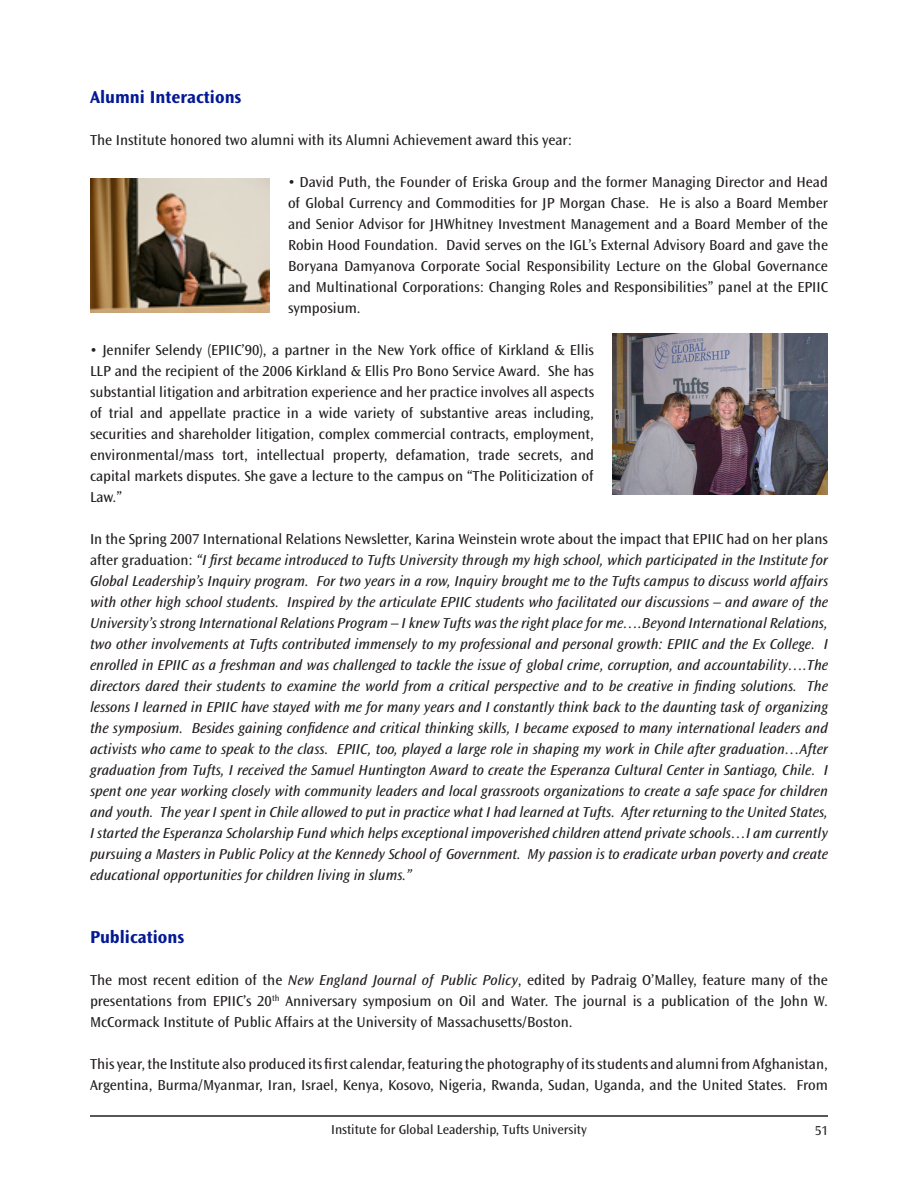
<style>
.page{position:relative;width:918px;height:1188px;background:#fff}
.page>*{position:absolute;margin:0;border:0;box-sizing:border-box;transform-origin:0 0}
.t1{font:700 18px "Ocean Sans Std";color:#031893}
.t2{font:italic 15px/21px "Ocean Sans Std";color:#231f20;text-align:justify}
.t3{font:15px/21px "Ocean Sans Std";color:#231f20;text-align:justify}
.t4{font:13.5px "Ocean Sans Std";color:#231f20}
.s1{font-style:normal}
.s2{font-style:italic}
</style>
<div class="page">
<hr style="left:90px;top:1115px;width:738px;height:2px;background:#231f20">
<img style="left:90px;top:179px;width:180px;height:134px">
<img style="left:612px;top:333px;width:216px;height:162px">
<p class="t1" style="left:90px;top:87px;width:153px">Alumni Interactions</p>
<p class="t3" style="left:90px;top:130px;width:484px">The Institute honored two alumni with its Alumni Achievement award this year:</p>
<p class="t3" style="left:288px;top:172px;width:542px">• David Puth, the Founder of Eriska Group and the former Managing Director and Head of Global Currency and Commodities for JP Morgan Chase. He is also a Board Member and Senior Advisor for JHWhitney Investment Management and a Board Member of the Robin Hood Foundation. David serves on the IGL’s External Advisory Board and gave the Boryana Damyanova Corporate Social Responsibility Lecture on the Global Governance and Multinational Corporations: Changing Roles and Responsibilities” panel at the EPIIC symposium.</p>
<p class="t3" style="left:90px;top:340px;width:506px">• Jennifer Selendy (EPIIC’90), a partner in the New York office of Kirkland &amp; Ellis LLP and the recipient of the 2006 Kirkland &amp; Ellis Pro Bono Service Award. She has substantial litigation and arbitration experience and her practice involves all aspects of trial and appellate practice in a wide variety of substantive areas including, securities and shareholder litigation, complex commercial contracts, employment, environmental/mass tort, intellectual property, defamation, trade secrets, and capital markets disputes. She gave a lecture to the campus on “The Politicization of Law.”</p>
<p class="t2" style="left:90px;top:529px;width:740px"><span class="s1">In the Spring 2007 International Relations Newsletter, Karina Weinstein wrote about the impact that EPIIC had on her plans after graduation:</span> “I first became introduced to Tufts University through my high school, which participated in the Institute for Global Leadership’s Inquiry program. For two years in a row, Inquiry brought me to the Tufts campus to discuss world affairs with other high school students. Inspired by the articulate EPIIC students who facilitated our discussions – and aware of the University’s strong International Relations Program – I knew Tufts was the right place for me….Beyond International Relations, two other involvements at Tufts contributed immensely to my professional and personal growth: EPIIC and the Ex College. I enrolled in EPIIC as a freshman and was challenged to tackle the issue of global crime, corruption, and accountability….The directors dared their students to examine the world from a critical perspective and to be creative in finding solutions. The lessons I learned in EPIIC have stayed with me for many years and I constantly think back to the daunting task of organizing the symposium. Besides gaining confidence and critical thinking skills, I became exposed to many international leaders and activists who came to speak to the class. EPIIC, too, played a large role in shaping my work in Chile after graduation…After graduation from Tufts, I received the Samuel Huntington Award to create the Esperanza Cultural Center in Santiago, Chile. I spent one year working closely with community leaders and local grassroots organizations to create a safe space for children and youth. The year I spent in Chile allowed to put in practice what I had learned at Tufts. After returning to the United States, I started the Esperanza Scholarship Fund which helps exceptional impoverished children attend private schools…I am currently pursuing a Masters in Public Policy at the Kennedy School of Government. My passion is to eradicate urban poverty and create educational opportunities for children living in slums.”</p>
<p class="t1" style="left:90px;top:927px;width:96px">Publications</p>
<p class="t3" style="left:90px;top:970px;width:740px">The most recent edition of the <span class="s2">New England Journal of Public Policy</span>, edited by Padraig O’Malley, feature many of the presentations from EPIIC’s 20<sup>th</sup> Anniversary symposium on Oil and Water. The journal is a publication of the John W.<br>McCormack Institute of Public Affairs at the University of Massachusetts/Boston.</p>
<p class="t3" style="left:90px;top:1054px;width:740px">This year, the Institute also produced its first calendar, featuring the photography of its students and alumni from Afghanistan,<br>Argentina, Burma/Myanmar, Iran, Israel, Kenya, Kosovo, Nigeria, Rwanda, Sudan, Uganda, and the United States. From</p>
<p class="t4" style="left:331px;top:1122px;width:257px">Institute for Global Leadership, Tufts University</p>
<p class="t4" style="left:815px;top:1123px;width:15px">51</p>
</div>
